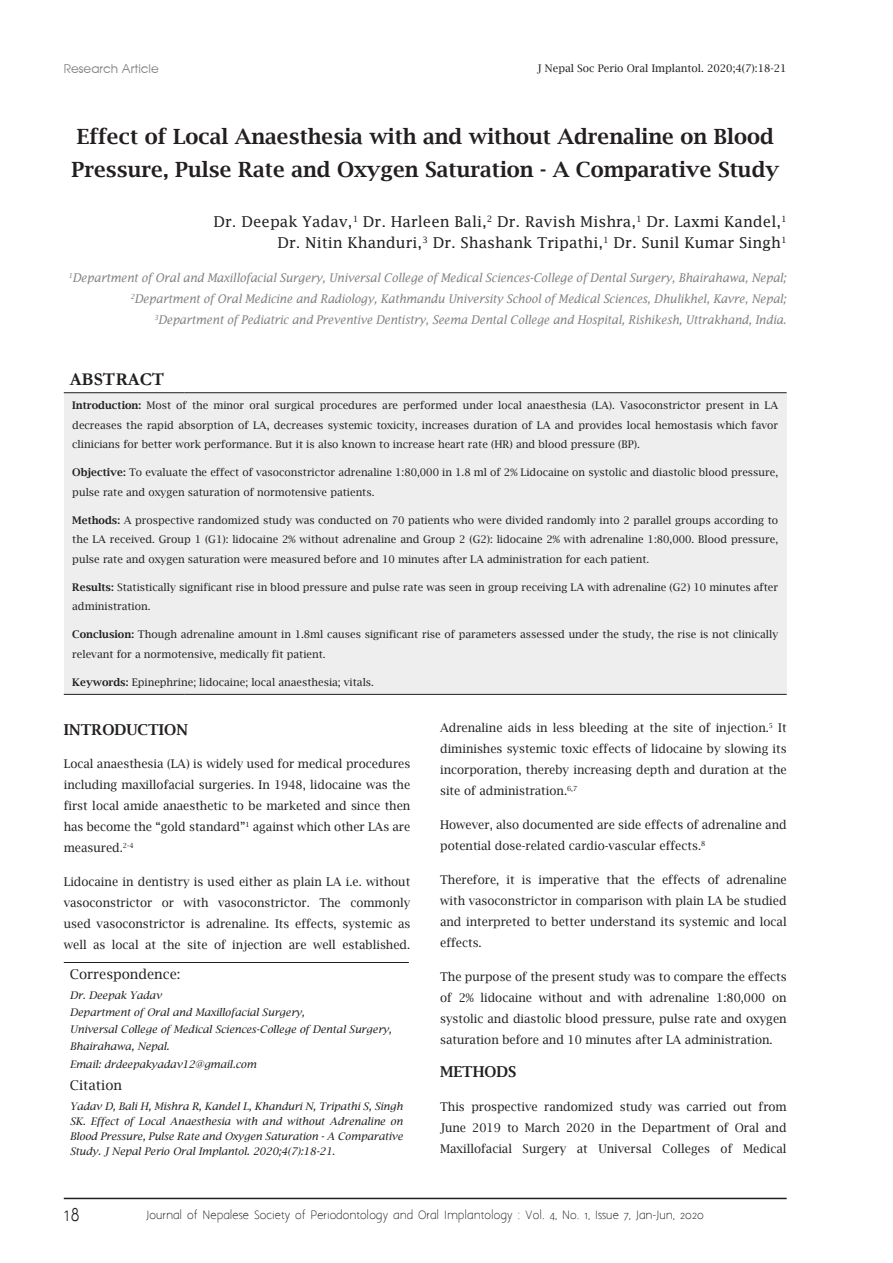
<style>
.page{position:relative;width:893px;height:1263px;background:#fff}
.page>*{position:absolute;margin:0;border:0;box-sizing:border-box;transform-origin:0 0}
.t1{font:600 21px/33px "Lucida Bright";color:#231f20}
.t2{font:700 18px "Garamond";color:#231f20}
.t3{font:18px "Aaargh Normal";color:#231f20}
.t4{font:15px/21px "Lucida Fax";color:#231f20;text-align:right}
.t5{font:600 15px "Lucida Bright";color:#231f20}
.t6{font:13.5px "Lucida Bright";color:#231f20}
.t7{font:12px/21px "Lucida Bright";color:#231f20;text-align:justify}
.t8{font:italic 12px/21px "Lucida Fax";letter-spacing:-.02em;color:#808285;text-align:right;scale:.94 1}
.t9{font:12px "Advance Normal";color:#808285}
.t10{font:10.5px/19.5px "Lucida Bright";color:#231f20}
.t11{font:italic 10.5px/15px "Lucida Bright";color:#231f20;text-align:justify}
.t12{font:10.5px "Aaargh Normal";color:#231f20}
.s1{font-weight:600}
</style>
<div class="page">
<hr style="left:64px;top:1198px;width:723px;height:1px;background:#231f20">
<div style="left:64px;top:393px;width:723px;height:301px;background:#eeeeef"></div>
<hr style="left:64px;top:392px;width:120px;height:1px;background:#231f20">
<hr style="left:184px;top:392px;width:603px;height:1px;background:#231f20">
<hr style="left:64px;top:694px;width:120px;height:1px;background:#231f20">
<hr style="left:184px;top:694px;width:603px;height:1px;background:#231f20">
<hr style="left:64px;top:962px;width:345px;height:1px;background:#231f20">
<p class="t9" style="left:64px;top:61px;width:97px">Research Article</p>
<p class="t10" style="left:537px;top:58px;width:251px">J Nepal Soc Perio Oral Implantol. 2020;4(7):18-21</p>
<p class="t1" style="left:71px;top:120px;width:709px">Effect of Local Anaesthesia with and without Adrenaline on Blood<br>Pressure, Pulse Rate and Oxygen Saturation - A Comparative Study</p>
<p class="t4" style="left:214px;top:211px;width:575px">Dr. Deepak Yadav,<sup>1</sup> Dr. Harleen Bali,<sup>2</sup> Dr. Ravish Mishra,<sup>1</sup> Dr. Laxmi Kandel,<sup>1<br></sup>Dr. Nitin Khanduri,<sup>3</sup> Dr. Shashank Tripathi,<sup>1</sup> Dr. Sunil Kumar Singh<sup>1</sup></p>
<p class="t8" style="left:69px;top:267px;width:765px"><sup>1</sup>Department of Oral and Maxillofacial Surgery, Universal College of Medical Sciences-College of Dental Surgery, Bhairahawa, Nepal;<br><sup>2</sup>Department of Oral Medicine and Radiology, Kathmandu University School of Medical Sciences, Dhulikhel, Kavre, Nepal;<br><sup>3</sup>Department of Pediatric and Preventive Dentistry, Seema Dental College and Hospital, Rishikesh, Uttrakhand, India.</p>
<p class="t2" style="left:70px;top:367px;width:96px">ABSTRACT</p>
<p class="t10" style="left:72px;top:396px;width:707px;text-align:justify"><span class="s1">Introduction:</span> Most of the minor oral surgical procedures are performed under local anaesthesia (LA). Vasoconstrictor present in LA decreases the rapid absorption of LA, decreases systemic toxicity, increases duration of LA and provides local hemostasis which favor clinicians for better work performance. But it is also known to increase heart rate (HR) and blood pressure (BP).</p>
<p class="t10" style="left:72px;top:463px;width:707px"><span class="s1">Objective:</span> To evaluate the effect of vasoconstrictor adrenaline 1:80,000 in 1.8 ml of 2% Lidocaine on systolic and diastolic blood pressure, pulse rate and oxygen saturation of normotensive patients.</p>
<p class="t10" style="left:72px;top:510px;width:707px;text-align:justify"><span class="s1">Methods:</span> A prospective randomized study was conducted on 70 patients who were divided randomly into 2 parallel groups according to the LA received. Group 1 (G1): lidocaine 2% without adrenaline and Group 2 (G2): lidocaine 2% with adrenaline 1:80,000. Blood pressure, pulse rate and oxygen saturation were measured before and 10 minutes after LA administration for each patient.</p>
<p class="t10" style="left:72px;top:577px;width:707px"><span class="s1">Results:</span> Statistically significant rise in blood pressure and pulse rate was seen in group receiving LA with adrenaline (G2) 10 minutes after administration.</p>
<p class="t10" style="left:72px;top:625px;width:707px"><span class="s1">Conclusion:</span> Though adrenaline amount in 1.8ml causes significant rise of parameters assessed under the study, the rise is not clinically relevant for a normotensive, medically fit patient.</p>
<p class="t10" style="left:72px;top:672px;width:303px"><span class="s1">Keywords:</span> Epinephrine; lidocaine; local anaesthesia; vitals.</p>
<p class="t5" style="left:64px;top:721px;width:126px">INTRODUCTION</p>
<p class="t7" style="left:64px;top:754px;width:348px">Local anaesthesia (LA) is widely used for medical procedures including maxillofacial surgeries. In 1948, lidocaine was the first local amide anaesthetic to be marketed and since then has become the “gold standard”<sup>1</sup> against which other LAs are measured.<sup>2-4</sup></p>
<p class="t7" style="left:64px;top:871px;width:348px">Lidocaine in dentistry is used either as plain LA i.e. without vasoconstrictor or with vasoconstrictor. The commonly used vasoconstrictor is adrenaline. Its effects, systemic as well as local at the site of injection are well established.</p>
<p class="t7" style="left:440px;top:717px;width:348px">Adrenaline aids in less bleeding at the site of injection.<sup>5</sup> It diminishes systemic toxic effects of lidocaine by slowing its incorporation, thereby increasing depth and duration at the site of administration.<sup>6,7</sup></p>
<p class="t7" style="left:440px;top:814px;width:348px">However, also documented are side effects of adrenaline and potential dose-related cardio-vascular effects.<sup>8</sup></p>
<p class="t7" style="left:440px;top:869px;width:348px">Therefore, it is imperative that the effects of adrenaline with vasoconstrictor in comparison with plain LA be studied and interpreted to better understand its systemic and local effects.</p>
<p class="t7" style="left:440px;top:966px;width:348px">The purpose of the present study was to compare the effects of 2% lidocaine without and with adrenaline 1:80,000 on systolic and diastolic blood pressure, pulse rate and oxygen saturation before and 10 minutes after LA administration.</p>
<p class="t5" style="left:440px;top:1063px;width:78px">METHODS</p>
<p class="t7" style="left:440px;top:1096px;width:348px">This prospective randomized study was carried out from June 2019 to March 2020 in the Department of Oral and Maxillofacial Surgery at Universal Colleges of Medical</p>
<p class="t6" style="left:70px;top:966px;width:112px">Correspondence:</p>
<p class="t11" style="left:70px;top:988px;width:93px">Dr. Deepak Yadav</p>
<p class="t11" style="left:70px;top:1005px;width:236px">Department of Oral and Maxillofacial Surgery,</p>
<p class="t11" style="left:70px;top:1022px;width:323px">Universal College of Medical Sciences-College of Dental Surgery,</p>
<p class="t11" style="left:70px;top:1039px;width:101px">Bhairahawa, Nepal.</p>
<p class="t11" style="left:70px;top:1056px;width:188px">Email: drdeepakyadav12@gmail.com</p>
<p class="t6" style="left:70px;top:1077px;width:54px">Citation</p>
<p class="t11" style="left:70px;top:1099px;width:335px">Yadav D, Bali H, Mishra R, Kandel L, Khanduri N, Tripathi S, Singh SK. Effect of Local Anaesthesia with and without Adrenaline on Blood Pressure, Pulse Rate and Oxygen Saturation - A Comparative Study. J Nepal Perio Oral Implantol. 2020;4(7):18-21.</p>
<h2 class="t3" style="left:64px;top:1204px;width:18px">18</h2>
<p class="t12" style="left:146px;top:1209px;width:559px">Journal of Nepalese Society of Periodontology and Oral Implantology : Vol. 4, No. 1, Issue 7, Jan-Jun, 2020</p>
</div>
